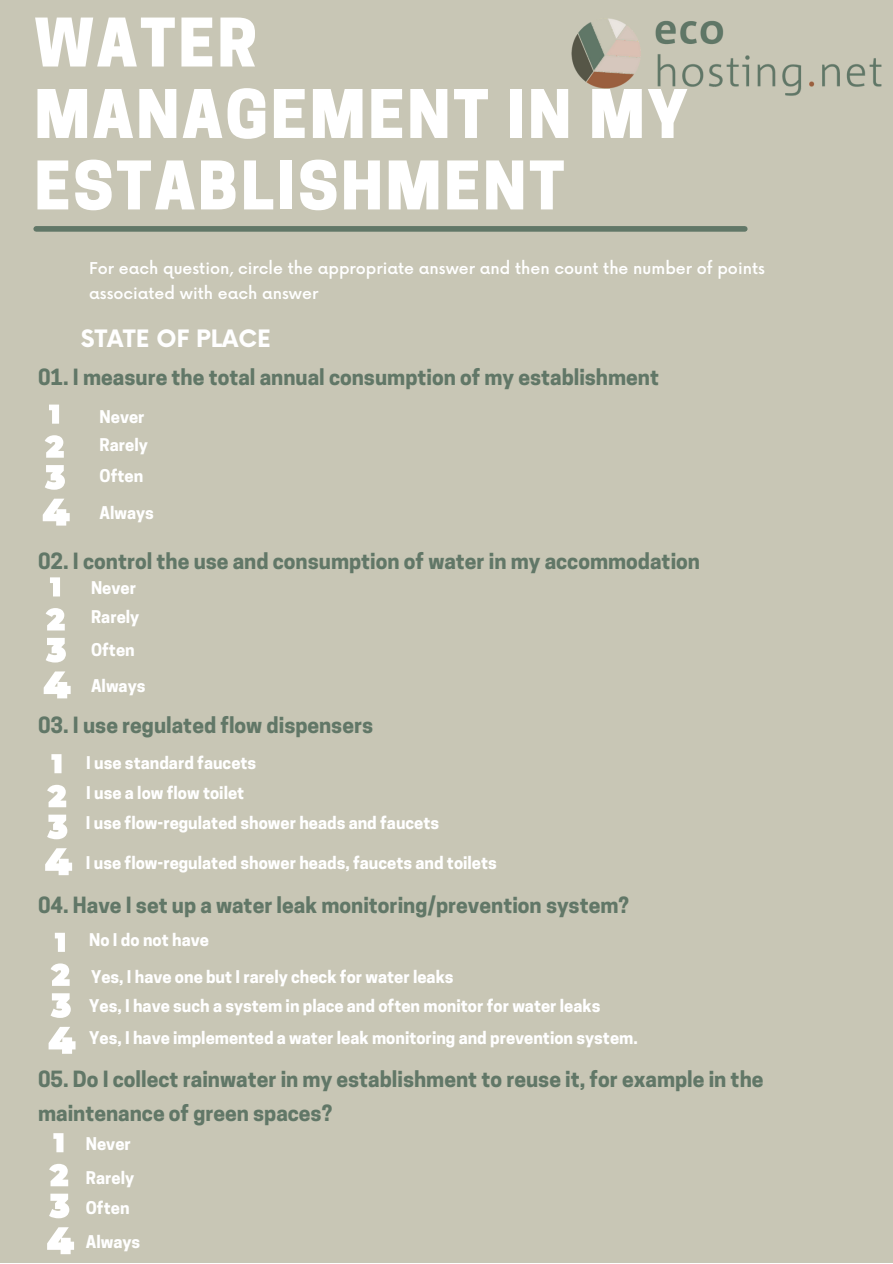
<style>
.page{position:relative;width:893px;height:1264px;background:#fff}
.page>*{position:absolute;margin:0;border:0;box-sizing:border-box;transform-origin:0 0}
.t1{font:800 62.7px/71.4px "Cooper Hewitt";letter-spacing:.04em;color:#fff}
.t2{font:700 23.4px "Now";color:#fff}
.t3{font:700 21px/33.8px "Cooper Hewitt";color:#617767}
.t4{font:700 16.5px "Cooper Hewitt";color:#fff}
.t5{font:500 15.9px/24.5px "Now";color:#fff}
</style>
<div class="page">
<div style="left:0;top:0;width:892px;height:1262px;background:#c8c6b5"></div>
<div style="left:36px;top:226px;width:708px;height:6px;background:#617767"></div>
<svg style="left:49px;top:404px;width:10px;height:19px"></svg>
<svg style="left:45px;top:435px;width:19px;height:22px"></svg>
<svg style="left:45px;top:465px;width:20px;height:24px"></svg>
<svg style="left:43px;top:498px;width:27px;height:27px"></svg>
<svg style="left:51px;top:754px;width:10px;height:19px"></svg>
<svg style="left:47px;top:784px;width:19px;height:23px"></svg>
<svg style="left:47px;top:814px;width:20px;height:25px"></svg>
<svg style="left:45px;top:848px;width:27px;height:27px"></svg>
<svg style="left:50px;top:577px;width:10px;height:19px"></svg>
<svg style="left:46px;top:608px;width:19px;height:22px"></svg>
<svg style="left:46px;top:638px;width:20px;height:24px"></svg>
<svg style="left:44px;top:671px;width:27px;height:27px"></svg>
<svg style="left:55px;top:932px;width:10px;height:19px"></svg>
<svg style="left:51px;top:963px;width:19px;height:22px"></svg>
<svg style="left:51px;top:993px;width:20px;height:24px"></svg>
<svg style="left:49px;top:1026px;width:27px;height:27px"></svg>
<svg style="left:53px;top:1133px;width:10px;height:19px"></svg>
<svg style="left:49px;top:1164px;width:19px;height:22px"></svg>
<svg style="left:49px;top:1193px;width:20px;height:25px"></svg>
<svg style="left:47px;top:1227px;width:27px;height:27px"></svg>
<img style="left:571px;top:18px;width:311px;height:78px">
<p class="t1" style="left:34px;top:15px;width:654px">WATER<br>MANAGEMENT IN MY<br>ESTABLISHMENT</p>
<p class="t5" style="left:89px;top:257px;width:677px">For each question, circle the appropriate answer and then count the number of points associated with each answer</p>
<p class="t2" style="left:81px;top:326px;width:191px">STATE OF PLACE</p>
<p class="t3" style="left:38px;top:362px;width:622px">01. I measure the total annual consumption of my establishment</p>
<p class="t4" style="left:100px;top:411px;width:46px">Never</p>
<p class="t4" style="left:100px;top:438px;width:50px">Rarely</p>
<p class="t4" style="left:100px;top:469px;width:45px">Often</p>
<p class="t4" style="left:100px;top:507px;width:56px">Always</p>
<p class="t3" style="left:38px;top:547px;width:663px">02. I control the use and consumption of water in my accommodation</p>
<p class="t4" style="left:91px;top:581px;width:46px">Never</p>
<p class="t4" style="left:91px;top:610px;width:50px">Rarely</p>
<p class="t4" style="left:91px;top:643px;width:45px">Often</p>
<p class="t4" style="left:91px;top:680px;width:56px">Always</p>
<p class="t3" style="left:38px;top:711px;width:336px">03. I use regulated flow dispensers</p>
<p class="t4" style="left:86px;top:756px;width:171px">I use standard faucets</p>
<p class="t4" style="left:86px;top:786px;width:159px">I use a low flow toilet</p>
<p class="t4" style="left:86px;top:816px;width:355px">I use flow-regulated shower heads and faucets</p>
<p class="t4" style="left:86px;top:856px;width:412px">I use flow-regulated shower heads, faucets and toilets</p>
<p class="t3" style="left:38px;top:890px;width:592px">04. Have I set up a water leak monitoring/prevention system?</p>
<p class="t4" style="left:89px;top:933px;width:121px">No I do not have</p>
<p class="t4" style="left:91px;top:970px;width:364px">Yes, I have one but I rarely check for water leaks</p>
<p class="t4" style="left:89px;top:999px;width:512px">Yes, I have such a system in place and often monitor for water leaks</p>
<p class="t4" style="left:89px;top:1031px;width:550px">Yes, I have implemented a water leak monitoring and prevention system.</p>
<p class="t3" style="left:38px;top:1065px;width:727px">05. Do I collect rainwater in my establishment to reuse it, for example in the maintenance of green spaces?</p>
<p class="t4" style="left:86px;top:1137px;width:46px">Never</p>
<p class="t4" style="left:86px;top:1171px;width:50px">Rarely</p>
<p class="t4" style="left:86px;top:1201px;width:45px">Often</p>
<p class="t4" style="left:86px;top:1235px;width:56px">Always</p>
</div>
